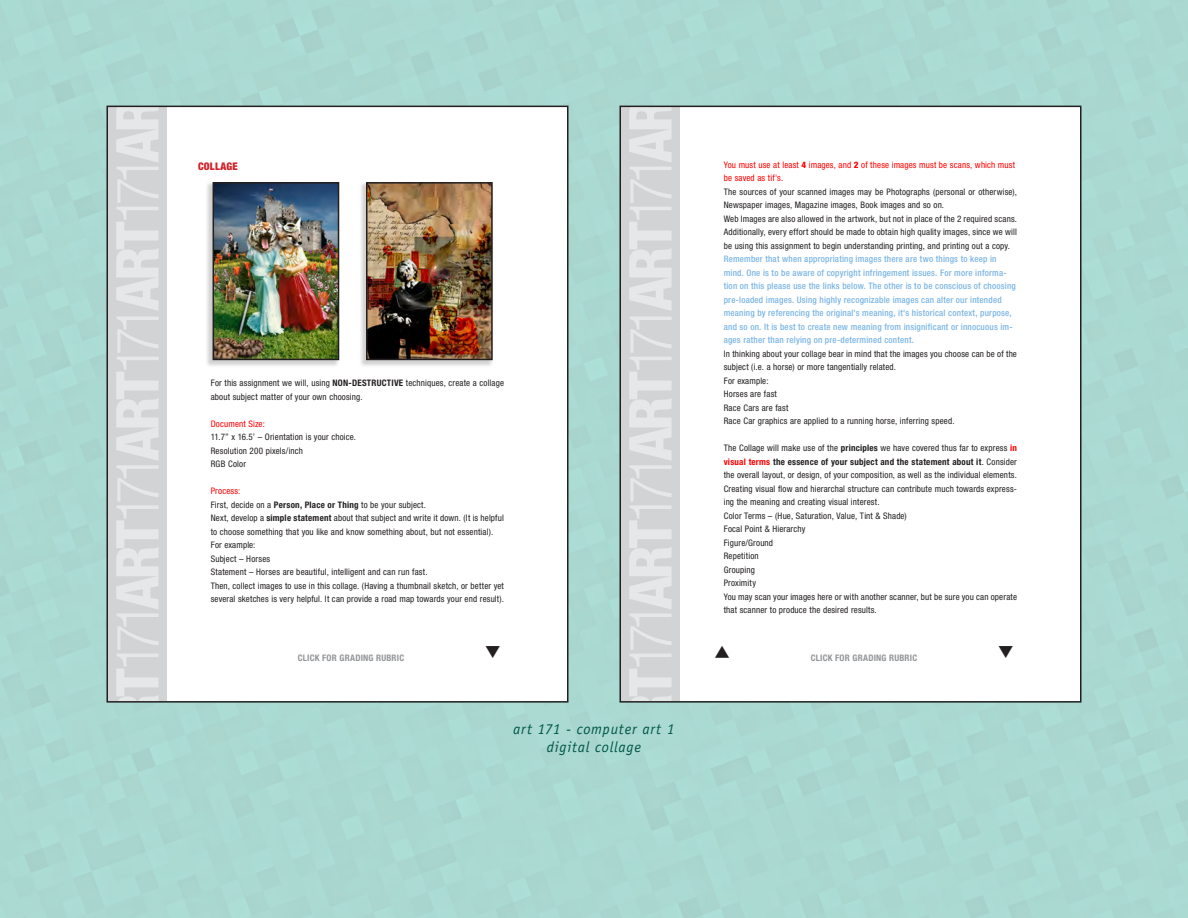
<style>
.page{position:relative;width:1188px;height:918px;background:#aad9d1}
.page>*{position:absolute;margin:0;border:0;box-sizing:border-box;transform-origin:0 0}
.t1{font:800 condensed 59.25px "Helvetica Neue LT Std";letter-spacing:-.06em;color:#e6e7e8}
.t2{font:italic 15px/18px "Officina Sans";letter-spacing:.05em;color:#005747;text-align:center}
.t3{font:900 condensed 10.5px "Helvetica Neue LT Std";letter-spacing:.025em;color:#d2232a}
.t4{font:condensed 9px/13.5px "Helvetica Neue LT Std";letter-spacing:.02em;color:#231f20}
.t5{font:500 condensed 9px/13.5px "Helvetica Neue LT Std";letter-spacing:.02em;color:#7bb5e4}
.t6{font:condensed 9px/13.5px "Helvetica Neue LT Std";letter-spacing:.02em;color:#f00}
.t7{font:700 condensed 9px "Helvetica Neue LT Std";letter-spacing:.02em;color:#939598}
.s1{font-weight:300}
.s2{font-weight:700}
.s3{color:#f00}
.s4{font-weight:800}
.s5{font-weight:700;color:#f00}
</style>
<div class="page">
<img style="left:106px;top:105px;width:463px;height:598px">
<svg style="left:619px;top:105px;width:463px;height:598px"></svg>
<svg style="left:486px;top:645px;width:14px;height:13px"></svg>
<svg style="left:715px;top:645px;width:14px;height:12px"></svg>
<svg style="left:999px;top:645px;width:14px;height:13px"></svg>
<h1 class="t1" style="left:101px;top:758px;width:752px;rotate:-90deg">ART<span class="s1">171</span>ART<span class="s1">171</span>ART<span class="s1">171</span>ART<span class="s1">171</span>ART<span class="s1">171</span></h1>
<p class="t3" style="left:198px;top:160px;width:41px">COLLAGE</p>
<p class="t4" style="left:211px;top:376px;width:295px">For this assignment we will, using <span class="s2">NON-DESTRUCTIVE</span> techniques, create a collage about subject matter of your own choosing.</p>
<p class="t6" style="left:211px;top:417px;width:56px">Document Size:</p>
<p class="t4" style="left:211px;top:430px;width:147px">11.7” x 16.5’ – Orientation is your choice.<br>Resolution 200 pixels/inch<br>RGB Color</p>
<p class="t4" style="left:211px;top:484px;width:295px"><span class="s3">Process:<br></span>First, decide on a <span class="s2">Person, Place or Thing</span> to be your subject.<br>Next, develop a <span class="s2">simple statement</span> about that subject and write it down. (It is helpful to choose something that you like and know something about, but not essential).<br>For example:<br>Subject – Horses<br>Statement – Horses are beautiful, intelligent and can run fast.<br>Then, collect images to use in this collage. (Having a thumbnail sketch, or better yet several sketches is very helpful. It can provide a road map towards your end result).</p>
<p class="t7" style="left:298px;top:652px;width:108px">CLICK FOR GRADING RUBRIC</p>
<h1 class="t1" style="left:614px;top:758px;width:752px;rotate:-90deg">ART<span class="s1">171</span>ART<span class="s1">171</span>ART<span class="s1">171</span>ART<span class="s1">171</span>ART<span class="s1">171</span></h1>
<h2 class="t2" style="left:513px;top:720px;width:163px">art 171 - computer art 1 digital collage</h2>
<p class="t6" style="left:724px;top:158px;width:293px">You must use at least <span class="s4">4</span> images, and <span class="s4">2</span> of these images must be scans, which must be saved as tif's.</p>
<p class="t4" style="left:724px;top:185px;width:295px">The sources of your scanned images may be Photographs (personal or otherwise), Newspaper images, Magazine images, Book images and so on.<br>Web Images are also allowed in the artwork, but not in place of the 2 required scans.<br>Additionally, every effort should be made to obtain high quality images, since we will be using this assignment to begin understanding printing, and printing out a copy.</p>
<p class="t5" style="left:724px;top:252px;width:294px">Remember that when appropriating images there are two things to keep in mind. One is to be aware of copyright infringement issues. For more informa&shy;tion on this please use the links below. The other is to be conscious of choosing pre-loaded images. Using highly recognizable images can alter our intended meaning by referencing the original's meaning, it's historical context, purpose, and so on. It is best to create new meaning from insignificant or innocuous im&shy;ages rather than relying on pre-determined content.</p>
<p class="t4" style="left:724px;top:347px;width:295px">In thinking about your collage bear in mind that the images you choose can be of the subject (i.e. a horse) or more tangentially related.<br>For example:<br>Horses are fast<br>Race Cars are fast<br>Race Car graphics are applied to a running horse, inferring speed.</p>
<p class="t4" style="left:724px;top:441px;width:295px">The Collage will make use of the <span class="s2">principles</span> we have covered thus far to express <span class="s5">in visual terms</span> <span class="s2">the essence of your subject and the statement about it</span>. Consider the overall layout, or design, of your composition, as well as the individual elements.<br>Creating visual flow and hierarchal structure can contribute much towards express&shy;ing the meaning and creating visual interest.<br>Color Terms – (Hue, Saturation, Value, Tint &amp; Shade)<br>Focal Point &amp; Hierarchy<br>Figure/Ground<br>Repetition<br>Grouping<br>Proximity<br>You may scan your images here or with another scanner, but be sure you can operate that scanner to produce the desired results.</p>
<p class="t7" style="left:811px;top:652px;width:108px">CLICK FOR GRADING RUBRIC</p>
</div>
